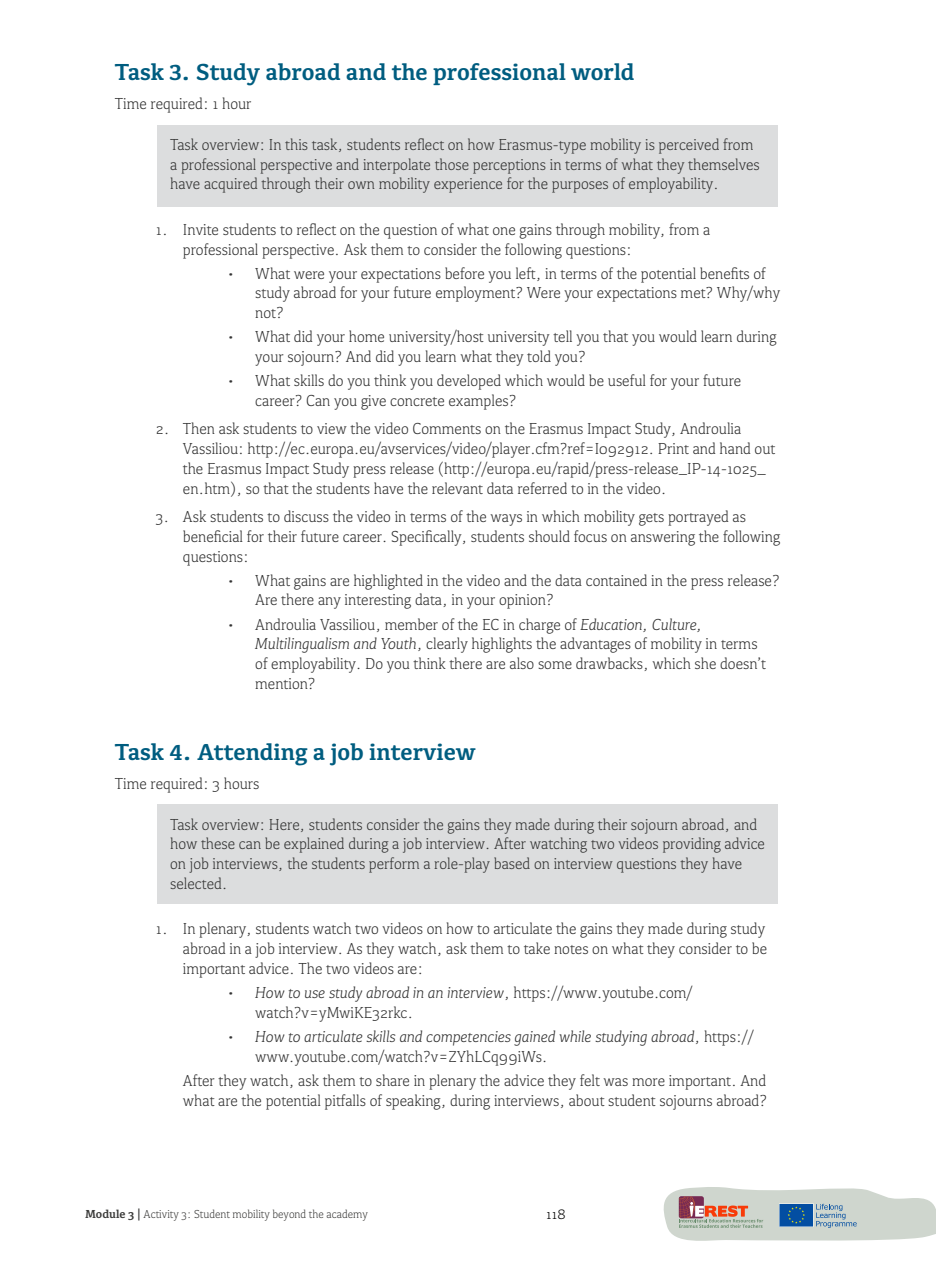
<style>
.page{position:relative;width:936px;height:1263px;background:#fff}
.page>*{position:absolute;margin:0;border:0;box-sizing:border-box;transform-origin:0 0}
.t1{font:700 24px "Kefa II Pro";color:#005d80}
.t2{font:300 16.5px/19.8px "Kefa II Pro";color:#333}
.t3{font:italic 300 16.5px/19.8px "Kefa II Pro";color:#333}
.t4{font:300 15px "Kefa II Pro";color:#000}
.t5{font:300 12px "Kefa II Pro";color:#3c3c3b}
.s1{font-style:italic}
.s2{font-style:normal}
.s3{font-weight:700}
</style>
<div class="page">
<svg style="left:663px;top:1187px;width:272px;height:54px;background:#c5c9c7"></svg>
<div style="left:157px;top:125px;width:620px;height:81px;background:#dcddde"></div>
<div style="left:157px;top:804px;width:620px;height:100px;background:#dcddde"></div>
<p class="t1" style="left:115px;top:58px;width:521px">Task 3. Study abroad and the professional world</p>
<p class="t2" style="left:115px;top:93px;width:138px">Time required: 1 hour</p>
<p class="t2" style="left:170px;top:134px;width:591px">Task overview: In this task, students reflect on how Erasmus-type mobility is perceived from a professional perspective and interpolate those perceptions in terms of what they themselves have acquired through their own mobility experience for the purposes of employability.</p>
<p class="t2" style="left:183px;top:219px;width:529px;text-indent:-27px">1. Invite students to reflect on the question of what one gains through mobility, from a professional perspective. Ask them to consider the following questions:</p>
<p class="t2" style="left:255px;top:263px;width:526px;text-indent:-27px">• What were your expectations before you left, in terms of the potential benefits of study abroad for your future employment? Were your expectations met? Why/why not?</p>
<p class="t2" style="left:255px;top:327px;width:523px;text-indent:-27px">• What did your home university/host university tell you that you would learn during your sojourn? And did you learn what they told you?</p>
<p class="t2" style="left:255px;top:371px;width:487px;text-indent:-27px">• What skills do you think you developed which would be useful for your future career? Can you give concrete examples?</p>
<p class="t2" style="left:183px;top:419px;width:594px;text-indent:-27px">2. Then ask students to view the video Comments on the Erasmus Impact Study, Androulia Vassiliou: http://ec.europa.eu/avservices/video/player.cfm?ref=I092912. Print and hand out the Erasmus Impact Study press release (http://europa.eu/rapid/press-release_IP-14-1025_ en.htm), so that the students have the relevant data referred to in the video.</p>
<p class="t2" style="left:183px;top:506px;width:599px;text-indent:-27px">3. Ask students to discuss the video in terms of the ways in which mobility gets portrayed as beneficial for their future career. Specifically, students should focus on answering the following questions:</p>
<p class="t2" style="left:255px;top:570px;width:526px;text-indent:-27px">• What gains are highlighted in the video and the data contained in the press release?<br>Are there any interesting data, in your opinion?</p>
<p class="t2" style="left:255px;top:614px;width:512px;text-indent:-27px">• Androulia Vassiliou, member of the EC in charge of <span class="s1">Education, Culture, Multilingualism and Youth</span>, clearly highlights the advantages of mobility in terms of employability. Do you think there are also some drawbacks, which she doesn’t mention?</p>
<p class="t1" style="left:115px;top:738px;width:362px">Task 4. Attending a job interview</p>
<p class="t2" style="left:115px;top:773px;width:146px">Time required: 3 hours</p>
<p class="t2" style="left:170px;top:814px;width:596px">Task overview: Here, students consider the gains they made during their sojourn abroad, and how these can be explained during a job interview. After watching two videos providing advice on job interviews, the students perform a role-play based on interview questions they have selected.</p>
<p class="t2" style="left:183px;top:919px;width:585px;text-align:justify;text-indent:-27px">1. In plenary, students watch two videos on how to articulate the gains they made during study abroad in a job interview. As they watch, ask them to take notes on what they consider to be important advice. The two videos are:</p>
<p class="t2" style="left:255px;top:982px;width:439px;text-indent:-27px"><span class="s1">• How to use study abroad in an interview</span>, https://www.youtube.com/ watch?v=yMwiKE32rkc.</p>
<p class="t3" style="left:255px;top:1026px;width:500px;text-indent:-27px">• How to articulate skills and competencies gained while studying abroad<span class="s2">, https:// www.youtube.com/watch?v=ZYhLCq99iWs.</span></p>
<p class="t2" style="left:183px;top:1070px;width:585px">After they watch, ask them to share in plenary the advice they felt was more important. And what are the potential pitfalls of speaking, during interviews, about student sojourns abroad?</p>
<p class="t5" style="left:85px;top:1207px;width:284px"><span class="s3">Module 3 |</span> Activity 3: Student mobility beyond the academy</p>
<p class="t4" style="left:546px;top:1205px;width:21px">118</p>
</div>
